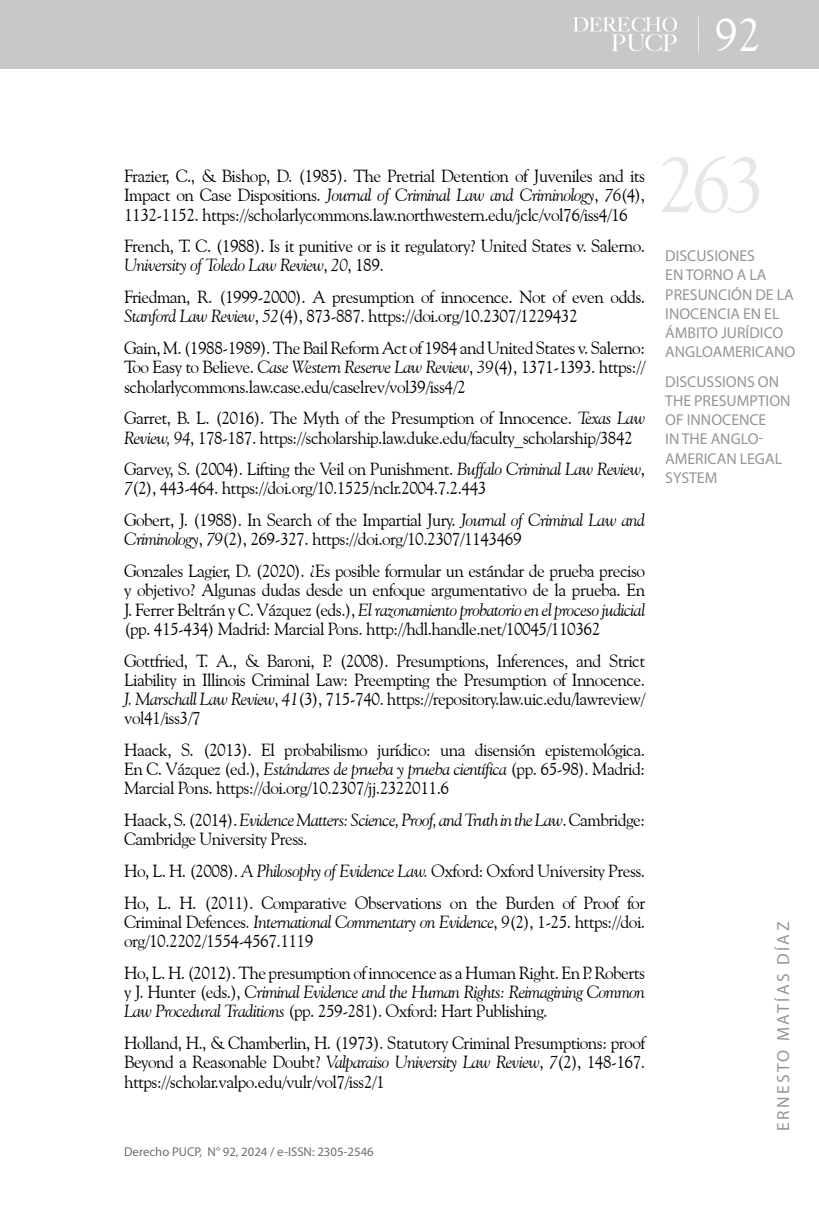
<style>
.page{position:relative;width:819px;height:1206px;background:#fff}
.page>*{position:absolute;margin:0;border:0;box-sizing:border-box;transform-origin:0 0}
.t1{font:78.75px "Goudy Old Style BT";color:#e6e7e8}
.t2{font:46.38px "Goudy Old Style BT";color:#fff}
.t3{font:17.5px/19.2px "Goudy Old Style BT";letter-spacing:-.03em;color:#000}
.t4{font:17.5px "Myriad Pro";letter-spacing:.14em;color:#939598}
.t5{font:15.75px/19.2px "Myriad Pro";color:#939598}
.t6{font:12.78px "Myriad Pro";color:#6d6e71}
.s1{font-style:italic}
</style>
<div class="page">
<div style="left:0;top:0;width:819px;height:69px;background:#c7c8ca"></div>
<svg style="left:573px;top:17px;width:104px;height:34px"></svg>
<h2 class="t2" style="left:714px;top:6px;width:47px">92</h2>
<p class="t3" style="left:124px;top:166px;width:522px;text-align:justify">Frazier, C., &amp; Bishop, D. (1985). The Pretrial Detention of Juveniles and its Impact on Case Dispositions. <span class="s1">Journal of Criminal Law and Criminology</span>, <span class="s1">76</span>(4), 1132-1152. https://scholarlycommons.law.northwestern.edu/jclc/vol76/iss4/16</p>
<p class="t3" style="left:124px;top:236px;width:522px">French, T. C. (1988). Is it punitive or is it regulatory? United States v. Salerno.<br><span class="s1">University of Toledo Law Review</span>, <span class="s1">20</span>, 189.</p>
<p class="t3" style="left:124px;top:287px;width:522px">Friedman, R. (1999-2000). A presumption of innocence. Not of even odds.<br><span class="s1">Stanford Law Review</span>, <span class="s1">52</span>(4), 873-887. https://doi.org/10.2307/1229432</p>
<p class="t3" style="left:124px;top:338px;width:522px;text-align:justify">Gain, M. (1988-1989). The Bail Reform Act of 1984 and United States v. Salerno:<br>Too Easy to Believe. <span class="s1">Case Western Reserve Law Review</span>, <span class="s1">39</span>(4), 1371-1393. https:// scholarlycommons.law.case.edu/caselrev/vol39/iss4/2</p>
<p class="t3" style="left:124px;top:408px;width:522px">Garret, B. L. (2016). The Myth of the Presumption of Innocence. <span class="s1">Texas Law<br>Review, 94</span>, 178-187. https://scholarship.law.duke.edu/faculty_scholarship/3842</p>
<p class="t3" style="left:124px;top:459px;width:522px">Garvey, S. (2004). Lifting the Veil on Punishment. <span class="s1">Buffalo Criminal Law Review</span>,<br><span class="s1">7</span>(2), 443-464. https://doi.org/10.1525/nclr.2004.7.2.443</p>
<p class="t3" style="left:124px;top:510px;width:522px">Gobert, J. (1988). In Search of the Impartial Jury. <span class="s1">Journal of Criminal Law and<br>Criminology</span>, <span class="s1">79</span>(2), 269-327. https://doi.org/10.2307/1143469</p>
<p class="t3" style="left:124px;top:561px;width:522px;text-align:justify">Gonzales Lagier, D. (2020). ¿Es posible formular un estándar de prueba preciso y objetivo? Algunas dudas desde un enfoque argumentativo de la prueba. En J. Ferrer Beltrán y C. Vázquez (eds.), <span class="s1">El razonamiento probatorio en el proceso judicial </span>(pp. 415-434) Madrid: Marcial Pons. http://hdl.handle.net/10045/110362</p>
<p class="t3" style="left:124px;top:650px;width:522px;text-align:justify">Gottfried, T. A., &amp; Baroni, P. (2008). Presumptions, Inferences, and Strict Liability in Illinois Criminal Law: Preempting the Presumption of Innocence.<br><span class="s1">J. Marschall Law Review</span>, <span class="s1">41</span>(3), 715-740. https://repository.law.uic.edu/lawreview/ vol41/iss3/7</p>
<p class="t3" style="left:124px;top:740px;width:522px;text-align:justify">Haack, S. (2013). El probabilismo jurídico: una disensión epistemológica.<br>En C. Vázquez (ed.), <span class="s1">Estándares de prueba y prueba científica</span> (pp. 65-98). Madrid:<br>Marcial Pons. https://doi.org/10.2307/jj.2322011.6</p>
<p class="t3" style="left:124px;top:810px;width:522px">Haack, S. (2014). <span class="s1">Evidence Matters: Science, Proof, and Truth in the Law</span>. Cambridge:<br>Cambridge University Press.</p>
<p class="t3" style="left:124px;top:854px;width:522px;line-height:31.7px">Ho, L. H. (2008). <span class="s1">A Philosophy of Evidence Law.</span> Oxford: Oxford University Press.<br>Ho, L. H. (2011). Comparative Observations on the Burden of Proof for</p>
<p class="t3" style="left:124px;top:912px;width:522px">Criminal Defences<span class="s1">. International Commentary on Evidence</span>, <span class="s1">9</span>(2), 1-25. https://doi. org/10.2202/1554-4567.1119</p>
<p class="t3" style="left:124px;top:963px;width:522px;text-align:justify">Ho, L. H. (2012). The presumption of innocence as a Human Right. En P. Roberts y J. Hunter (eds.), <span class="s1">Criminal Evidence and the Human Rights: Reimagining Common Law Procedural Traditions</span> (pp. 259-281). Oxford: Hart Publishing.</p>
<p class="t3" style="left:124px;top:1033px;width:522px;text-align:justify">Holland, H., &amp; Chamberlin, H. (1973). Statutory Criminal Presumptions: proof Beyond a Reasonable Doubt? <span class="s1">Valparaiso University Law Review</span>, <span class="s1">7</span>(2), 148-167. https://scholar.valpo.edu/vulr/vol7/iss2/1</p>
<p class="t6" style="left:124px;top:1144px;width:251px">Derecho PUCP, N° 92, 2024 / e-ISSN: 2305-2546</p>
<h1 class="t1" style="left:657px;top:136px;width:109px">263</h1>
<p class="t5" style="left:665px;top:246px;width:131px">DISCUSIONES<br>EN TORNO A LA<br>PRESUNCIÓN DE LA<br>INOCENCIA EN EL<br>ÁMBITO JURÍDICO<br>ANGLOAMERICANO</p>
<p class="t5" style="left:665px;top:371px;width:127px">DISCUSSIONS ON<br>THE PRESUMPTION<br>OF INNOCENCE<br>IN THE ANGLO-<br>AMERICAN LEGAL<br>SYSTEM</p>
<p class="t4" style="left:772px;top:1131px;width:211px;rotate:-90deg">ERNESTO MATÍAS DÍAZ</p>
</div>
